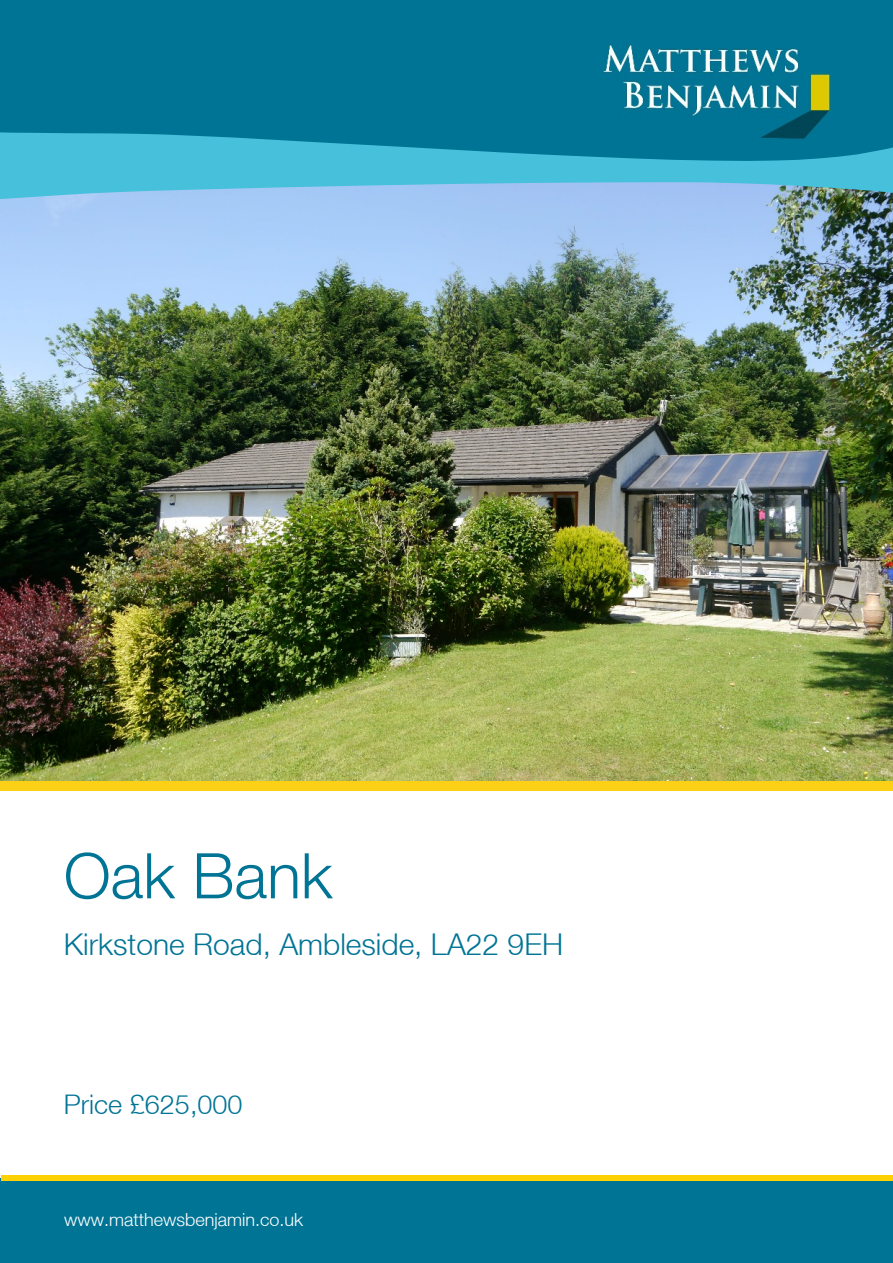
<style>
.page{position:relative;width:893px;height:1263px;background:#fff}
.page>*{position:absolute;margin:0;border:0;box-sizing:border-box;transform-origin:0 0}
.t1{font:300 63px "Helvetica Neue";color:#007495}
.t2{font:300 30px "Helvetica Neue";color:#007495}
.t3{font:300 27px "Helvetica Neue";color:#007495}
.t4{font:300 18px "Helvetica Neue";color:#fff}
</style>
<div class="page">
<img style="left:1px;top:199px;width:892px;height:587px">
<div style="left:0;top:781px;width:892px;height:10px;background:#fcd016"></div>
<div style="left:0;top:0;width:893px;height:169px;background:#007495"></div>
<img style="left:603px;top:44px;width:228px;height:89px">
<svg style="left:0;top:133px;width:893px;height:66px;fill:#46c0db"></svg>
<div style="left:0;top:1178px;width:893px;height:85px;background:#007495"></div>
<div style="left:1px;top:1175px;width:892px;height:6px;background:#fcd001"></div>
<h1 class="t1" style="left:64px;top:853px;width:270px">Oak Bank</h1>
<p class="t2" style="left:64px;top:934px;width:501px">Kirkstone Road, Ambleside, LA22 9EH</p>
<p class="t3" style="left:64px;top:1094px;width:180px">Price £625,000</p>
<p class="t4" style="left:64px;top:1213px;width:240px">www.matthewsbenjamin.co.uk</p>
</div>
